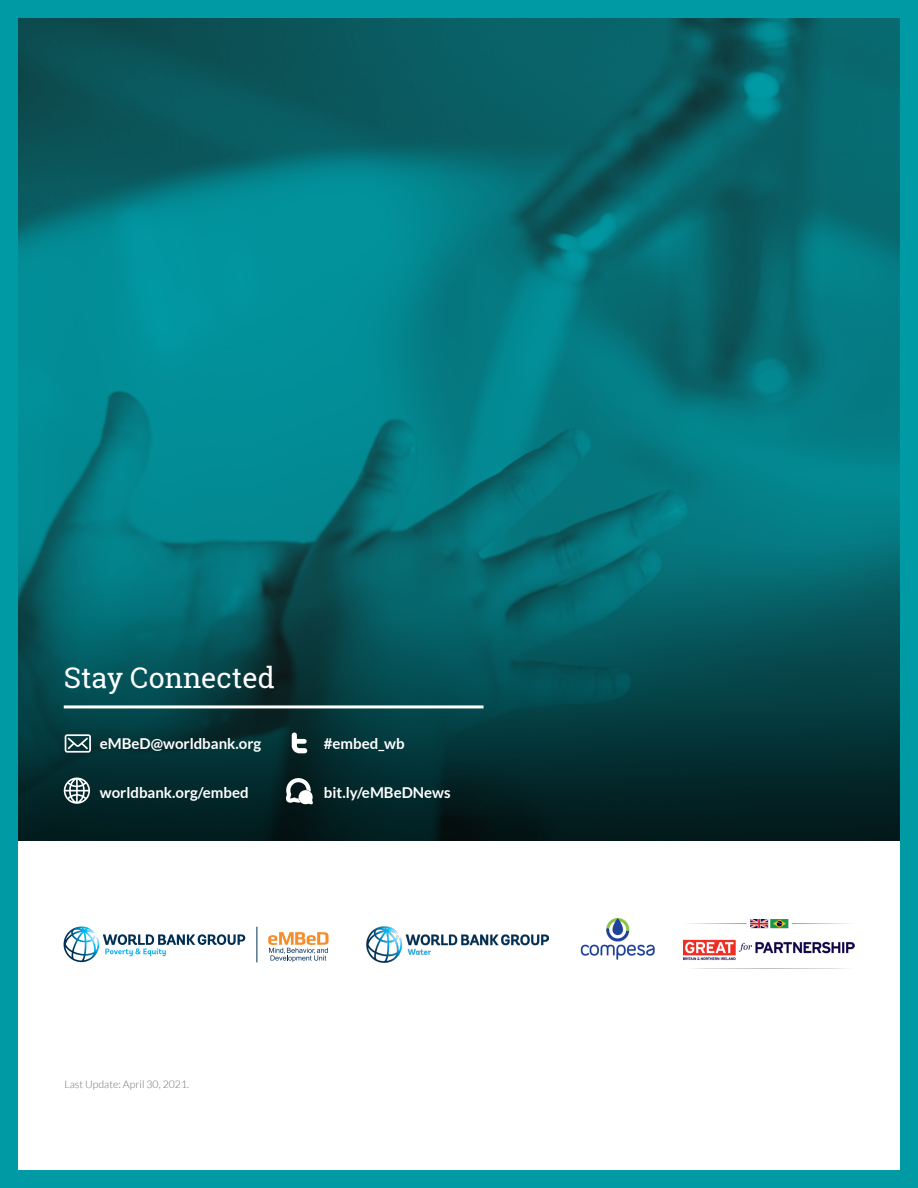
<style>
.page{position:relative;width:918px;height:1188px;background:#fff}
.page>*{position:absolute;margin:0;border:0;box-sizing:border-box;transform-origin:0 0}
.t1{font:28.5px "Roboto Slab";color:#fff}
.t2{font:700 15px "Lato";color:#fff}
.t3{font:300 10.5px "Lato";color:#6d6e71}
</style>
<div class="page">
<img style="left:19px;top:19px;width:880px;height:821px">
<div style="left:0;top:0;width:918px;height:1188px;border:18px solid #009aa5"></div>
<svg style="left:64px;top:778px;width:26px;height:26px"></svg>
<svg style="left:65px;top:734px;width:26px;height:19px"></svg>
<svg style="left:286px;top:777px;width:28px;height:28px"></svg>
<svg style="left:292px;top:733px;width:15px;height:20px"></svg>
<hr style="left:64px;top:705px;width:420px;height:3px;background:#fff">
<svg style="left:268px;top:932px;width:61px;height:30px"></svg>
<svg style="left:64px;top:927px;width:181px;height:35px"></svg>
<hr style="left:257px;top:927px;width:1px;height:35px;background:#002f54">
<img style="left:366px;top:926px;width:182px;height:36px">
<img style="left:580px;top:917px;width:75px;height:43px">
<img style="left:683px;top:919px;width:171px;height:50px">
<h1 class="t1" style="left:64px;top:659px;width:213px">Stay Connected</h1>
<p class="t2" style="left:100px;top:735px;width:163px">eMBeD@worldbank.org</p>
<p class="t2" style="left:100px;top:784px;width:150px">worldbank.org/embed</p>
<p class="t2" style="left:324px;top:735px;width:82px">#embed_wb</p>
<p class="t2" style="left:324px;top:784px;width:128px">bit.ly/eMBeDNews</p>
<p class="t3" style="left:64px;top:1078px;width:126px">Last Update: April 30, 2021.</p>
</div>
